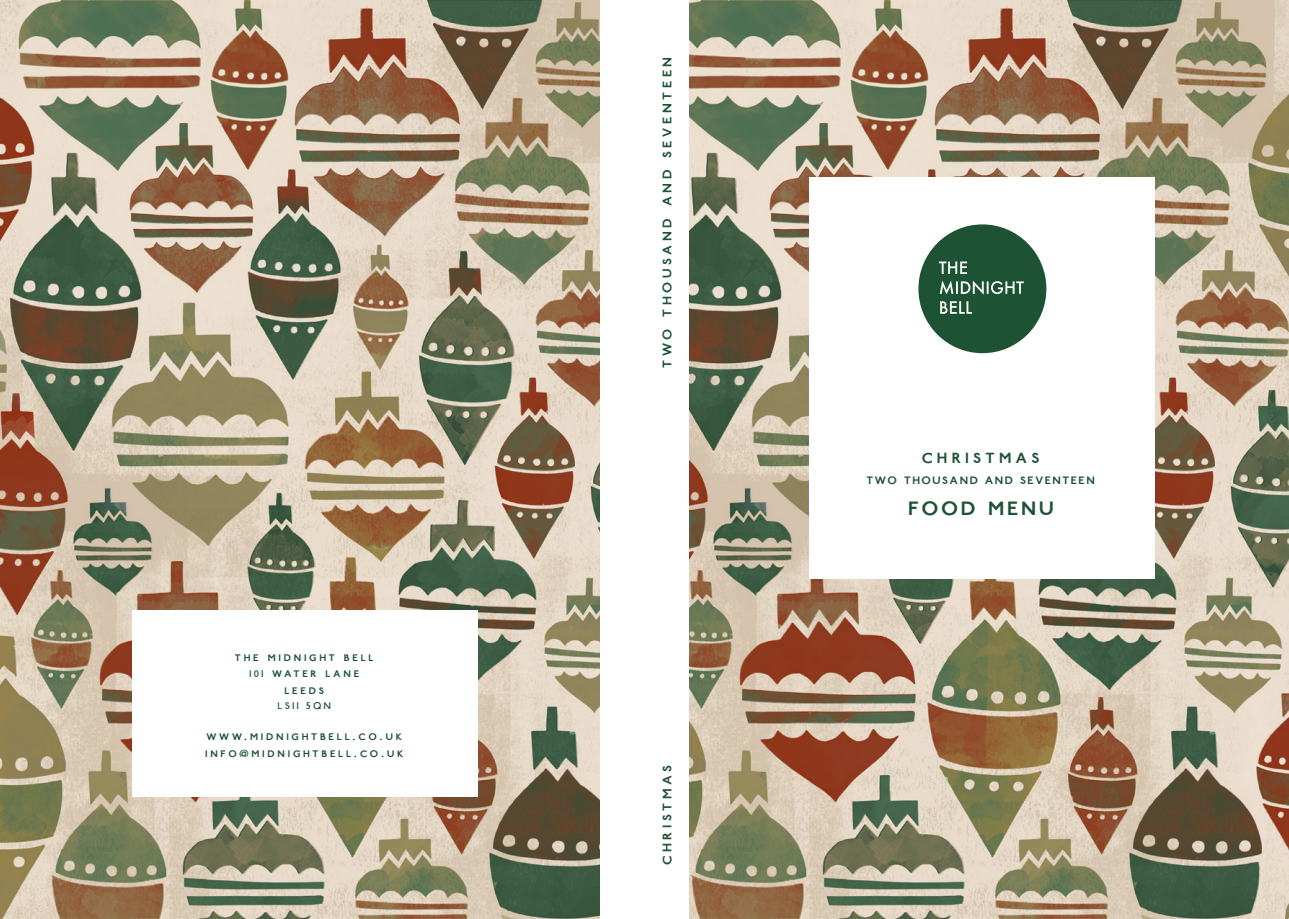
<style>
.page{position:relative;width:1289px;height:919px;background:#fff}
.page>*{position:absolute;margin:0;border:0;box-sizing:border-box;transform-origin:0 0}
.t1{font:27.75px "Paddington SC Plain Small Caps";letter-spacing:.1em;color:#1e5235}
.t2{font:21.15px "Paddington SC Plain Small Caps";letter-spacing:.2em;color:#1e5235}
.t3{font:18px "Paddington SC Plain Small Caps";letter-spacing:.2em;color:#1e5235}
.t4{font:15.45px "Paddington SC Plain Small Caps";letter-spacing:.1em;color:#1e5235}
.t5{font:13.65px/16.5px "Paddington SC Plain Small Caps";letter-spacing:.2em;color:#1e5235;text-align:center}
.t6{font:10.5px "Paddington SC Plain Small Caps";letter-spacing:.2em;color:#1e5235}
.s1{font-size:10.5px}
</style>
<div class="page">
<img style="left:0;top:0;width:600px;height:918px">
<img style="left:689px;top:0;width:599px;height:918px">
<div style="left:809px;top:177px;width:345px;height:402px;background:#fff"></div>
<div style="left:133px;top:610px;width:345px;height:187px;background:#fff"></div>
<svg style="left:918px;top:224px;width:128px;height:129px"></svg>
<p class="t5" style="left:235px;top:649px;width:140px">the midnight bell<br><span class="s1">101</span> water lane leeds</p>
<p class="t6" style="left:277px;top:701px;width:55px">LS11 5QN</p>
<p class="t5" style="left:205px;top:728px;width:200px;text-align:left">www.midnightbell.co.uk info@midnightbell.co.uk</p>
<h3 class="t3" style="left:658px;top:368px;width:312px;rotate:-90deg">two thousand and seventeen</h3>
<h3 class="t3" style="left:658px;top:865px;width:102px;rotate:-90deg">christmas</h3>
<h2 class="t2" style="left:921px;top:448px;width:119px">christmas</h2>
<p class="t4" style="left:866px;top:473px;width:230px">two thousand and seventeen</p>
<h1 class="t1" style="left:908px;top:494px;width:147px">food menu</h1>
</div>
